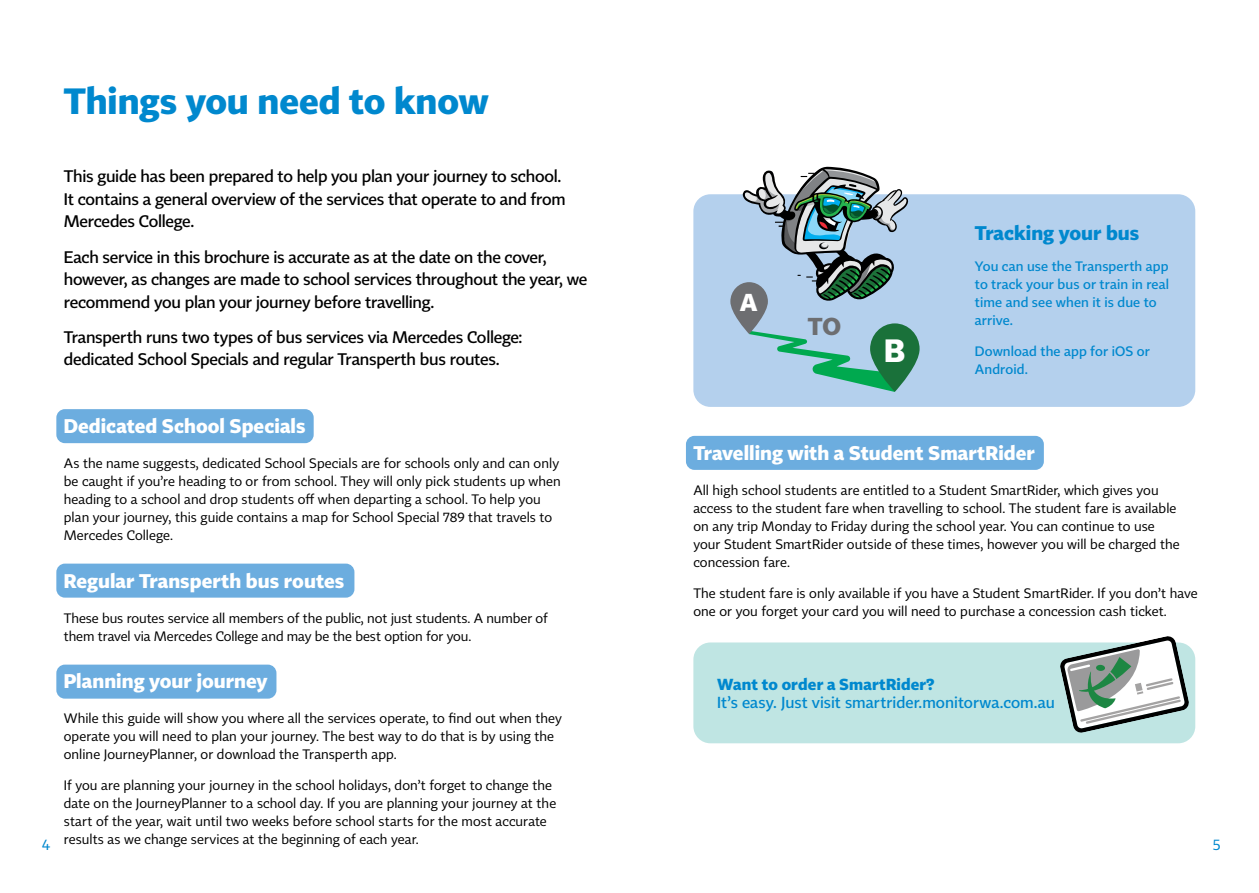
<style>
.page{position:relative;width:1259px;height:893px;background:#fff}
.page>*{position:absolute;margin:0;border:0;box-sizing:border-box;transform-origin:0 0}
.t1{font:700 36px "Tabac Sans";color:#0088ce}
.t2{font:700 31.8px "Tabac Sans";color:#fff}
.t3{font:700 24.15px "Tabac Sans";color:#6d6e71}
.t4{font:700 24.15px "Tabac Sans";color:#fff}
.t5{font:700 19.5px "Tabac Sans";color:#fff}
.t6{font:700 19.5px "Tabac Sans";color:#0088ce}
.t7{font:500 16.5px/22.5px "Tabac Sans";letter-spacing:-.015em;color:#000}
.t8{font:500 15.75px "Tabac Sans";color:#0088ce}
.t9{font:700 15.75px "Tabac Sans";letter-spacing:.01em;color:#0088ce}
.t10{font:15px "Tabac Sans";color:#0088ce}
.t11{font:13.5px/18px "Tabac Sans";letter-spacing:.005em;color:#000}
.t12{font:500 13.5px/18px "Tabac Sans";letter-spacing:.01em;color:#0088ce}
</style>
<div class="page">
<div style="left:693px;top:194px;width:502px;height:213px;background:#b4d0ed;border-radius:17px"></div>
<svg style="left:730px;top:166px;width:189px;height:226px"></svg>
<div style="left:686px;top:436px;width:358px;height:34px;background:#6caddf;border-radius:9px"></div>
<div style="left:693px;top:642px;width:502px;height:101px;background:#bfe5e3;border-radius:17px"></div>
<svg style="left:1060px;top:636px;width:129px;height:97px"></svg>
<div style="left:56px;top:409px;width:258px;height:34px;background:#6caddf;border-radius:9px"></div>
<div style="left:56px;top:564px;width:298px;height:34px;background:#6caddf;border-radius:9px"></div>
<div style="left:56px;top:665px;width:220px;height:34px;background:#6caddf;border-radius:9px"></div>
<h1 class="t1" style="left:64px;top:78px;width:426px">Things you need to know</h1>
<p class="t7" style="left:64px;top:165px;width:503px">This guide has been prepared to help you plan your journey to school.<br>It contains a general overview of the services that operate to and from<br>Mercedes College.</p>
<p class="t7" style="left:64px;top:246px;width:525px">Each service in this brochure is accurate as at the date on the cover, however, as changes are made to school services throughout the year, we recommend you plan your journey before travelling.</p>
<p class="t7" style="left:64px;top:326px;width:460px">Transperth runs two types of bus services via Mercedes College: dedicated School Specials and regular Transperth bus routes.</p>
<h3 class="t4" style="left:739px;top:287px;width:19px">A</h3>
<h3 class="t3" style="left:808px;top:311px;width:35px">TO</h3>
<h2 class="t2" style="left:884px;top:330px;width:22px">B</h2>
<h3 class="t6" style="left:975px;top:221px;width:166px">Tracking your bus</h3>
<p class="t12" style="left:975px;top:257px;width:196px">You can use the Transperth app to track your bus or train in real time and see when it is due to arrive.</p>
<p class="t12" style="left:975px;top:342px;width:176px">Download the app for iOS or<br>Android.</p>
<h3 class="t5" style="left:64px;top:414px;width:243px">Dedicated School Specials</h3>
<p class="t11" style="left:64px;top:454px;width:498px">As the name suggests, dedicated School Specials are for schools only and can only be caught if you’re heading to or from school. They will only pick students up when heading to a school and drop students off when departing a school. To help you plan your journey, this guide contains a map for School Special 789 that travels to Mercedes College.</p>
<h3 class="t5" style="left:64px;top:568px;width:282px">Regular Transperth bus routes</h3>
<p class="t11" style="left:64px;top:609px;width:485px">These bus routes service all members of the public, not just students. A number of them travel via Mercedes College and may be the best option for you.</p>
<h3 class="t5" style="left:64px;top:669px;width:205px">Planning your journey</h3>
<p class="t11" style="left:64px;top:710px;width:499px">While this guide will show you where all the services operate, to find out when they operate you will need to plan your journey. The best way to do that is by using the online JourneyPlanner, or download the Transperth app.</p>
<p class="t11" style="left:64px;top:776px;width:494px">If you are planning your journey in the school holidays, don’t forget to change the date on the JourneyPlanner to a school day. If you are planning your journey at the start of the year, wait until two weeks before school starts for the most accurate results as we change services at the beginning of each year.</p>
<h3 class="t5" style="left:693px;top:441px;width:343px">Travelling with a Student SmartRider</h3>
<p class="t11" style="left:693px;top:481px;width:488px">All high school students are entitled to a Student SmartRider, which gives you access to the student fare when travelling to school. The student fare is available on any trip Monday to Friday during the school year. You can continue to use your Student SmartRider outside of these times, however you will be charged the concession fare.</p>
<p class="t11" style="left:693px;top:584px;width:506px">The student fare is only available if you have a Student SmartRider. If you don’t have one or you forget your card you will need to purchase a concession cash ticket.</p>
<p class="t9" style="left:717px;top:675px;width:219px">Want to order a SmartRider?</p>
<p class="t8" style="left:717px;top:693px;width:339px">It’s easy. Just visit smartrider.monitorwa.com.au</p>
<p class="t10" style="left:42px;top:836px;width:10px">4</p>
<p class="t10" style="left:1212px;top:836px;width:9px">5</p>
</div>
